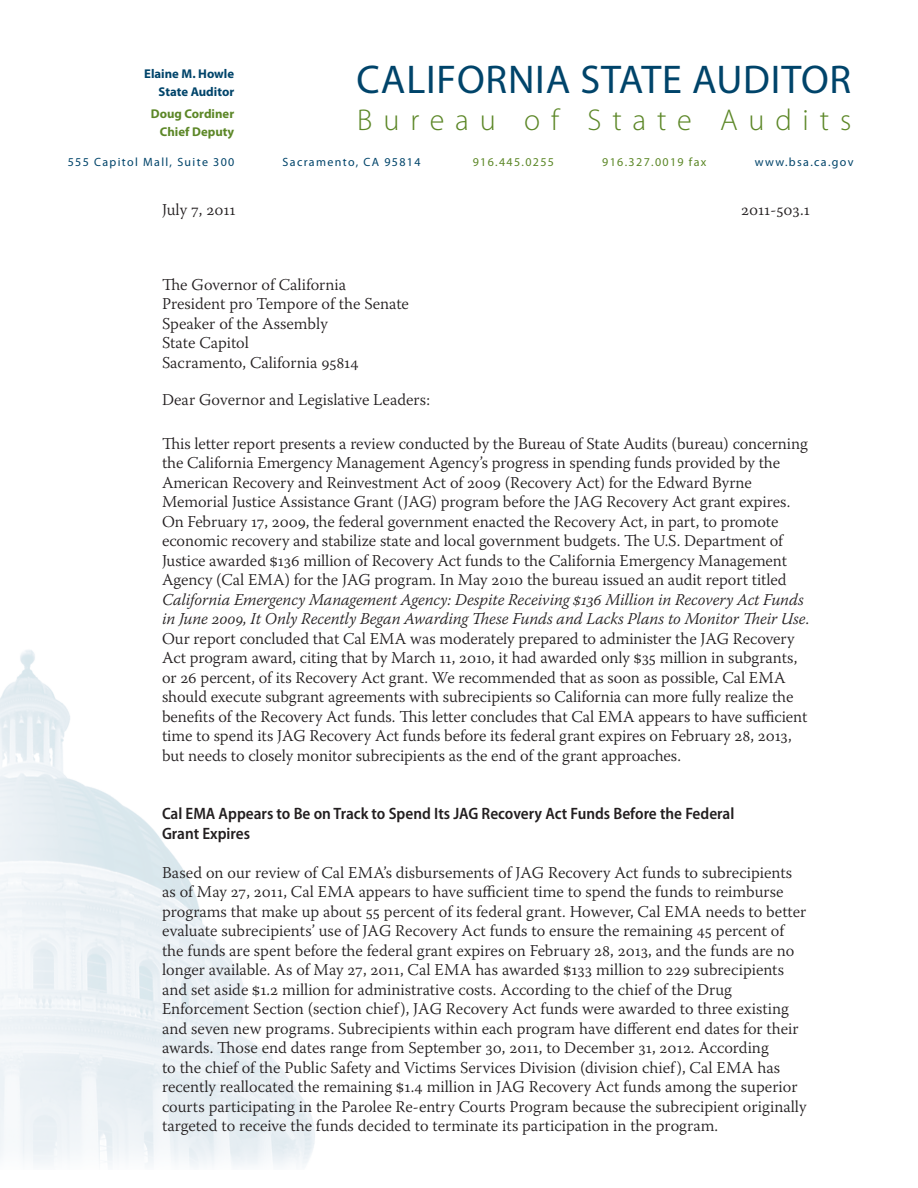
<style>
.page{position:relative;width:918px;height:1188px;background:#fff}
.page>*{position:absolute;margin:0;border:0;box-sizing:border-box;transform-origin:0 0}
.t1{font:40.2px "Myriad Pro";letter-spacing:.02em;color:#00446a}
.t2{font:300 30.15px "Myriad Pro";letter-spacing:.36em;color:#5c8727}
.body_text{font:300 16.5px/19.5px "Warnock Pro";color:#231f20}
.head1__body_text{font:600 semi-condensed 16.5px/19.5px "Myriad Pro";color:#231f20}
.t3{font:700 12.75px "Myriad Pro";color:#00446a}
.t4{font:700 12.75px "Myriad Pro";color:#5c8727}
.t5{font:12px "Myriad Pro";letter-spacing:.115em;color:#00446a}
.t6{font:12px "Myriad Pro";letter-spacing:.115em;color:#5c8727}
.s1{font-style:italic}
</style>
<div class="page">
<img style="left:0;top:650px;width:315px;height:517px">
<p class="t3" style="left:144px;top:67px;width:91px">Elaine M. Howle</p>
<p class="t3" style="left:159px;top:85px;width:77px">State Auditor</p>
<p class="t4" style="left:151px;top:107px;width:85px">Doug Cordiner</p>
<p class="t4" style="left:160px;top:125px;width:76px">Chief Deputy</p>
<p class="t1" style="left:357px;top:58px;width:496px">CALIFORNIA STATE AUDITOR</p>
<p class="t2" style="left:357px;top:104px;width:495px">Bureau of State Audits</p>
<p class="t5" style="left:68px;top:155px;width:168px">555 Capitol Mall, Suite 300</p>
<p class="t5" style="left:283px;top:155px;width:140px">Sacramento, CA 95814</p>
<p class="t6" style="left:473px;top:155px;width:83px">916.445.0255</p>
<p class="t6" style="left:602px;top:155px;width:106px">916.327.0019 fax</p>
<p class="t5" style="left:755px;top:155px;width:100px">www.bsa.ca.gov</p>
<p class="body_text" style="left:162px;top:199px;width:75px">July 7, 2011</p>
<p class="body_text" style="left:741px;top:199px;width:70px">2011‑503.1</p>
<p class="body_text" style="left:162px;top:274px;width:249px">The Governor of California<br>President pro Tempore of the Senate<br>Speaker of the Assembly<br>State Capitol<br>Sacramento, California 95814</p>
<p class="body_text" style="left:162px;top:390px;width:270px">Dear Governor and Legislative Leaders:</p>
<p class="body_text" style="left:162px;top:433px;width:649px">This letter report presents a review conducted by the Bureau of State Audits (bureau) concerning the California Emergency Management Agency’s progress in spending funds provided by the American Recovery and Reinvestment Act of 2009 (Recovery Act) for the Edward Byrne Memorial Justice Assistance Grant (JAG) program before the JAG Recovery Act grant expires.<br>On February 17, 2009, the federal government enacted the Recovery Act, in part, to promote economic recovery and stabilize state and local government budgets. The U.S. Department of Justice awarded $136 million of Recovery Act funds to the California Emergency Management Agency (Cal EMA) for the JAG program. In May 2010 the bureau issued an audit report titled <span class="s1">California Emergency Management Agency: Despite Receiving $136 Million in Recovery Act Funds in June 2009, It Only Recently Began Awarding These Funds and Lacks Plans to Monitor Their Use</span>.<br>Our report concluded that Cal EMA was moderately prepared to administer the JAG Recovery Act program award, citing that by March 11, 2010, it had awarded only $35 million in subgrants, or 26 percent, of its Recovery Act grant. We recommended that as soon as possible, Cal EMA should execute subgrant agreements with subrecipients so California can more fully realize the benefits of the Recovery Act funds. This letter concludes that Cal EMA appears to have sufficient time to spend its JAG Recovery Act funds before its federal grant expires on February 28, 2013, but needs to closely monitor subrecipients as the end of the grant approaches.</p>
<p class="head1__body_text" style="left:162px;top:804px;width:574px">Cal EMA Appears to Be on Track to Spend Its JAG Recovery Act Funds Before the Federal<br>Grant Expires</p>
<p class="body_text" style="left:162px;top:862px;width:646px">Based on our review of Cal EMA’s disbursements of JAG Recovery Act funds to subrecipients as of May 27, 2011, Cal EMA appears to have sufficient time to spend the funds to reimburse programs that make up about 55 percent of its federal grant. However, Cal EMA needs to better evaluate subrecipients’ use of JAG Recovery Act funds to ensure the remaining 45 percent of the funds are spent before the federal grant expires on February 28, 2013, and the funds are no longer available. As of May 27, 2011, Cal EMA has awarded $133 million to 229 subrecipients and set aside $1.2 million for administrative costs. According to the chief of the Drug Enforcement Section (section chief), JAG Recovery Act funds were awarded to three existing and seven new programs. Subrecipients within each program have different end dates for their awards. Those end dates range from September 30, 2011, to December 31, 2012. According<br>to the chief of the Public Safety and Victims Services Division (division chief), Cal EMA has recently reallocated the remaining $1.4 million in JAG Recovery Act funds among the superior courts participating in the Parolee Re‑entry Courts Program because the subrecipient originally targeted to receive the funds decided to terminate its participation in the program.</p>
</div>
